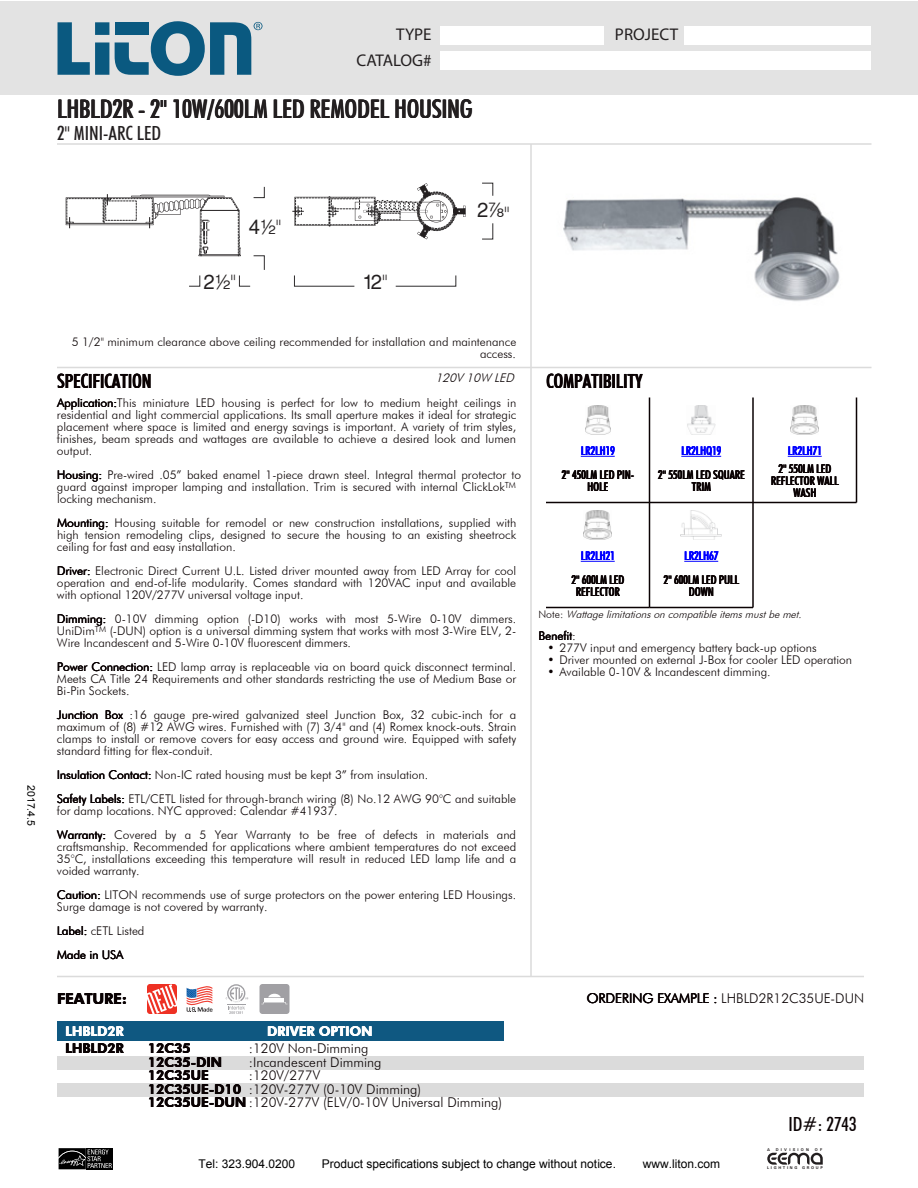
<style>
.page{position:relative;width:918px;height:1188px;background:#fff}
.page>*{position:absolute;margin:0;border:0;box-sizing:border-box;transform-origin:0 0}
.t1{font:500 condensed 25.5px "Futura BT";color:#231f20}
.t2{font:20.4px "Sans Fractions Plain";color:#231f20}
.t3{font:500 condensed 19.5px "Futura BT";color:#0a0203}
.t4{font:500 condensed 19.5px "Futura BT";color:#231f20}
.t5{font:16.95px/25.7px "Myriad Pro";color:#231f20;text-align:right}
.t6{font:800 15px "Futura BT";color:#0a0203}
.t7{font:300 13.5px/13.5px "Futura BT";color:#0a0203}
.t8{font:800 13.5px/13.5px "Futura BT";color:#0a0203}
.t9{font:800 13.5px "Futura BT";color:#fff}
.t10{font:300 12px/12px "Futura BT";color:#0a0203;text-align:justify}
.t11{font:500 condensed 12px/12px "Futura BT";color:#0a0203;text-align:center}
.t12{font:12px "Arial";color:#000}
.t13{font:500 condensed 12px "Futura BT";color:#00f}
.t14{font:italic 300 12px "Futura BT";color:#0a0203}
.t15{font:italic 300 10.5px "Futura BT";color:#0a0203}
.t16{font:10.5px "Arial";color:#000}
.t17{font:700 4.05px "Univers";letter-spacing:.425em;color:#231f20}
.t18{font:700 4.05px "Univers";letter-spacing:.56em;color:#231f20}
.s1{font-family:"Futura BT";font-weight:300}
.s2{font-style:normal}
.s3{font-weight:300}
</style>
<div class="page">
<div style="left:0;top:2px;width:918px;height:93px;background:#e3e3e3"></div>
<svg style="left:57px;top:21px;width:206px;height:55px"></svg>
<div style="left:440px;top:52px;width:431px;height:18px;background:#fff"></div>
<div style="left:440px;top:26px;width:164px;height:18px;background:#fff"></div>
<div style="left:684px;top:26px;width:186px;height:18px;background:#fff"></div>
<hr style="left:57px;top:143px;width:815px;height:2px;background:#dbdbdb">
<svg style="left:66px;top:186px;width:199px;height:101px"></svg>
<svg style="left:395px;top:275px;width:61px;height:12px"></svg>
<svg style="left:294px;top:275px;width:61px;height:12px"></svg>
<svg style="left:292px;top:183px;width:174px;height:57px"></svg>
<svg style="left:482px;top:223px;width:11px;height:17px"></svg>
<svg style="left:482px;top:183px;width:11px;height:13px"></svg>
<hr style="left:57px;top:367px;width:815px;height:1px;background:#dbdbdb">
<svg style="left:58px;top:1148px;width:55px;height:22px"></svg>
<svg style="left:767px;top:1153px;width:56px;height:12px"></svg>
<div style="left:140px;top:1022px;width:364px;height:19px;background:#0f5881"></div>
<div style="left:57px;top:1022px;width:82px;height:19px;background:#0f5881"></div>
<div style="left:57px;top:1056px;width:807px;height:14px;background:#dbdbdb"></div>
<div style="left:57px;top:1083px;width:807px;height:13px;background:#dbdbdb"></div>
<svg style="left:147px;top:984px;width:30px;height:30px"></svg>
<svg style="left:187px;top:986px;width:25px;height:26px"></svg>
<svg style="left:226px;top:984px;width:22px;height:30px"></svg>
<div style="left:260px;top:984px;width:30px;height:30px;background:#a1a0a4;border-radius:3px"></div>
<svg style="left:261px;top:994px;width:27px;height:10px"></svg>
<hr style="left:57px;top:976px;width:807px;height:1px;background:#dbdbdb">
<hr style="left:530px;top:144px;width:2px;height:832px;background:#dbdbdb">
<img style="left:585px;top:405px;width:25px;height:30px">
<hr style="left:581px;top:456px;width:34px;height:1px;background:#00f">
<hr style="left:649px;top:398px;width:1px;height:104px;background:#0a0203">
<hr style="left:546px;top:502px;width:104px;height:1px;background:#0a0203">
<img style="left:687px;top:405px;width:29px;height:30px">
<hr style="left:681px;top:456px;width:40px;height:1px;background:#00f">
<hr style="left:752px;top:398px;width:2px;height:104px;background:#0a0203">
<hr style="left:650px;top:502px;width:103px;height:1px;background:#0a0203">
<img style="left:791px;top:405px;width:28px;height:30px">
<hr style="left:788px;top:456px;width:34px;height:1px;background:#00f">
<hr style="left:856px;top:398px;width:1px;height:104px;background:#0a0203">
<hr style="left:753px;top:502px;width:103px;height:1px;background:#0a0203">
<img style="left:584px;top:510px;width:28px;height:30px">
<hr style="left:581px;top:561px;width:34px;height:1px;background:#00f">
<hr style="left:649px;top:502px;width:1px;height:106px;background:#0a0203">
<hr style="left:546px;top:607px;width:104px;height:1px;background:#0a0203">
<img style="left:681px;top:510px;width:41px;height:30px">
<hr style="left:684px;top:561px;width:34px;height:1px;background:#00f">
<hr style="left:752px;top:502px;width:2px;height:106px;background:#0a0203">
<hr style="left:650px;top:607px;width:103px;height:1px;background:#0a0203">
<img style="left:563px;top:197px;width:277px;height:104px">
<h3 class="t5" style="left:357px;top:22px;width:77px">TYPE<br>CATALOG#</h3>
<h3 class="t5" style="left:615px;top:22px;width:65px">PROJECT</h3>
<h1 class="t1" style="left:57px;top:93px;width:417px">LHBLD2R - 2" 10W/600LM LED REMODEL HOUSING</h1>
<h3 class="t4" style="left:57px;top:121px;width:106px">2" MINI-ARC LED</h3>
<p class="t16" style="left:38px;top:785px;width:42px;rotate:90deg">2017.4.5</p>
<h2 class="t2" style="left:249px;top:214px;width:34px">¢2<span class="s1">"</span></h2>
<h2 class="t2" style="left:203px;top:269px;width:34px">™2<span class="s1">"</span></h2>
<h2 class="t2" style="left:363px;top:269px;width:26px">¡™<span class="s1">"</span></h2>
<h2 class="t2" style="left:477px;top:197px;width:34px">™d<span class="s1">"</span></h2>
<p class="t10" style="left:72px;top:335px;width:446px;text-align:right">5 1/2" minimum clearance above ceiling recommended for installation and maintenance access.</p>
<h3 class="t3" style="left:57px;top:370px;width:96px">SPECIFICATION</h3>
<p class="t14" style="left:435px;top:370px;width:83px">120V10W LED</p>
<p class="t10" style="left:57px;top:397px;width:461px">Application:This miniature LED housing is perfect for low to medium height ceilings in residential and light commercial applications. Its small aperture makes it ideal for strategic placement where space is limited and energy savings is important. A variety of trim styles, finishes, beam spreads and wattages are available to achieve a desired look and lumen output.</p>
<p class="t10" style="left:57px;top:469px;width:466px;text-align:left">Housing: Pre-wired .05” baked enamel 1-piece drawn steel. Integral thermal protector to guard against improper lamping and installation. Trim is secured with internal ClickLok<sup>TM </sup>locking mechanism.</p>
<p class="t10" style="left:57px;top:517px;width:461px">Mounting: Housing suitable for remodel or new construction installations, supplied with high tension remodeling clips, designed to secure the housing to an existing sheetrock ceiling for fast and easy installation.</p>
<p class="t10" style="left:57px;top:565px;width:461px">Driver: Electronic Direct Current U.L. Listed driver mounted away from LED Array for cool operation and end-of-life modularity. Comes standard with 120VAC input and available with optional 120V/277V universal voltage input.</p>
<p class="t10" style="left:57px;top:613px;width:461px">Dimming: 0-10V dimming option (-D10) works with most 5-Wire 0-10V dimmers.<br>UniDim<sup>TM</sup> (-DUN) option is a universal dimming system that works with most 3-Wire ELV, 2- Wire Incandescent and 5-Wire 0-10V fluorescent dimmers.</p>
<p class="t10" style="left:57px;top:661px;width:461px">Power Connection: LED lamp array is replaceable via on board quick disconnect terminal.<br>Meets CA Title 24 Requirements and other standards restricting the use of Medium Base or Bi-Pin Sockets.</p>
<p class="t10" style="left:57px;top:709px;width:461px">Junction Box :16 gauge pre-wired galvanized steel Junction Box, 32 cubic-inch for a maximum of (8) #12 AWG wires. Furnished with (7) 3/4" and (4) Romex knock-outs. Strain clamps to install or remove covers for easy access and ground wire. Equipped with safety standard fitting for flex-conduit.</p>
<p class="t10" style="left:57px;top:763px;width:461px;line-height:24px">Insulation Contact: Non-IC rated housing must be kept 3” from insulation.<br>Safety Labels: ETL/CETL listed for through-branch wiring (8) No.12 AWG 90°C and suitable</p>
<p class="t10" style="left:57px;top:799px;width:461px;line-height:24px">for damp locations. NYC approved: Calendar #41937.<br>Warranty: Covered by a 5 Year Warranty to be free of defects in materials and</p>
<p class="t10" style="left:57px;top:841px;width:461px">craftsmanship. Recommended for applications where ambient temperatures do not exceed 35°C, installations exceeding this temperature will result in reduced LED lamp life and a voided warranty.</p>
<p class="t10" style="left:57px;top:889px;width:461px">Caution: LITON recommends use of surge protectors on the power entering LED Housings.<br>Surge damage is not covered by warranty.</p>
<p class="t10" style="left:57px;top:919px;width:89px;line-height:24px">Label: cETL Listed<br>Made in USA</p>
<h3 class="t3" style="left:546px;top:370px;width:98px">COMPATIBILITY</h3>
<p class="t13" style="left:581px;top:444px;width:36px">LR2LH19</p>
<p class="t11" style="left:562px;top:469px;width:74px">2" 450LM LED PIN-<br>HOLE</p>
<p class="t13" style="left:681px;top:444px;width:41px">LR2LHQ19</p>
<p class="t11" style="left:658px;top:469px;width:88px">2" 550LM LED SQUARE<br>TRIM</p>
<p class="t13" style="left:788px;top:444px;width:36px">LR2LH71</p>
<p class="t11" style="left:771px;top:463px;width:69px">2" 550LM LED<br>REFLECTOR WALL<br>WASH</p>
<p class="t13" style="left:684px;top:549px;width:36px">LR2LH67</p>
<p class="t11" style="left:664px;top:574px;width:77px">2" 600LM LED PULL<br>DOWN</p>
<p class="t15" style="left:538px;top:608px;width:268px"><span class="s2">N o t e :</span> Wattagelimitationsoncompatibleitemsmustbemet.</p>
<p class="t10" style="left:538px;top:629px;width:39px">Benefit:</p>
<p class="t10" style="left:548px;top:641px;width:271px">• 277V input and emergency battery back-up options</p>
<p class="t10" style="left:548px;top:653px;width:306px">• Driver mounted on external J-Box for cooler LED operation</p>
<p class="t10" style="left:548px;top:665px;width:225px">• Available 0-10V &amp; Incandescent dimming.</p>
<p class="t13" style="left:581px;top:549px;width:36px">LR2LH21</p>
<p class="t11" style="left:571px;top:574px;width:54px">2" 600LM LED<br>REFLECTOR</p>
<p class="t6" style="left:57px;top:989px;width:71px">FEATURE:</p>
<p class="t7" style="left:587px;top:991px;width:279px">ORDERING EXAMPLE : LHBLD2R12C35UE-DUN</p>
<p class="t9" style="left:65px;top:1023px;width:60px">LHBLD2R</p>
<p class="t8" style="left:65px;top:1042px;width:60px">LHBLD2R</p>
<p class="t8" style="left:148px;top:1042px;width:356px">12C35<br>12C35-DIN<br>12C35UE<br>12C35UE-D10<br>12C35UE-DUN <span class="s3">:120V-277V (ELV/0-10V Universal Dimming)</span></p>
<p class="t9" style="left:267px;top:1023px;width:107px">DRIVER OPTION</p>
<p class="t7" style="left:249px;top:1042px;width:174px">:120V Non-Dimming :Incandescent Dimming :120V/277V<br>:120V-277V (0-10V Dimming)</p>
<p class="t12" style="left:198px;top:1156px;width:98px">Tel: 323.904.0200</p>
<p class="t12" style="left:322px;top:1156px;width:296px">Product specifications subject to change without notice.</p>
<p class="t12" style="left:643px;top:1156px;width:79px">www.liton.com</p>
<h3 class="t3" style="left:788px;top:1112px;width:70px">ID#: 2743</h3>
<p class="t17" style="left:767px;top:1147px;width:4px">A</p>
<p class="t18" style="left:776px;top:1147px;width:35px">DIVISION</p>
<p class="t17" style="left:815px;top:1147px;width:9px">O F</p>
<p class="t17" style="left:767px;top:1166px;width:57px">LIGHTING GROUP</p>
</div>
